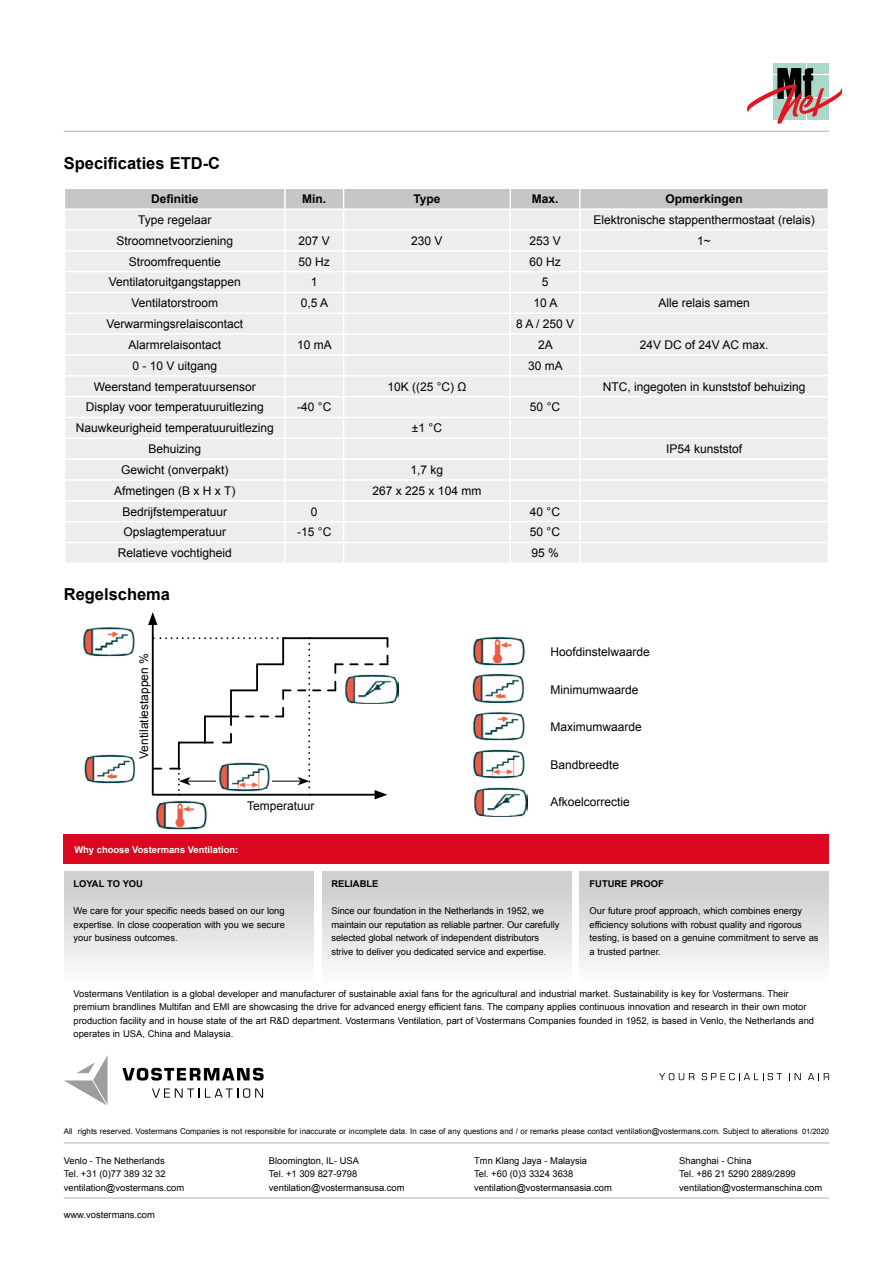
<style>
.page{position:relative;width:893px;height:1263px;background:#fff}
.page>*{position:absolute;margin:0;border:0;box-sizing:border-box;transform-origin:0 0}
.t1{font:700 16.5px "Arial";color:#000}
.t2{font:12px "Arial";color:#000}
.t3{font:700 12px "Arial";color:#000}
.t4{font:9.3px/13.5px "Arial";color:#000}
.t5{font:700 9.3px "Arial";color:#fff}
.t6{font:700 9.3px "Arial";color:#000}
.t7{font:7.95px "Arial";color:#000}
.t8{font:7.5px "Arial";color:#000}
.s1{color:#fff}
</style>
<div class="page">
<div style="left:64px;top:834px;width:765px;height:30px;background:#db0720"></div>
<div style="left:64px;top:871px;width:249px;height:113px;background:linear-gradient(to bottom,#cacaca,#fdfdfd)"></div>
<div style="left:322px;top:871px;width:249px;height:113px;background:linear-gradient(to bottom,#cacaca,#fdfdfd)"></div>
<div style="left:580px;top:871px;width:249px;height:113px;background:linear-gradient(to bottom,#cacaca,#fdfdfd)"></div>
<svg style="left:152px;top:1088px;width:111px;height:10px"></svg>
<svg style="left:122px;top:1068px;width:142px;height:12px"></svg>
<svg style="left:64px;top:1055px;width:44px;height:50px"></svg>
<svg style="left:659px;top:1073px;width:35px;height:7px"></svg>
<svg style="left:702px;top:1073px;width:80px;height:7px"></svg>
<svg style="left:789px;top:1073px;width:12px;height:7px"></svg>
<svg style="left:808px;top:1073px;width:21px;height:7px"></svg>
<hr style="left:64px;top:1142px;width:765px;height:1px;background:#b3b2b2">
<hr style="left:64px;top:131px;width:765px;height:1px;background:#b3b2b2">
<div style="left:773px;top:64px;width:10px;height:10px;background:#abd8ca"></div>
<div style="left:784px;top:64px;width:11px;height:10px;background:#abd8ca"></div>
<div style="left:796px;top:64px;width:10px;height:10px;background:#abd8ca"></div>
<div style="left:807px;top:64px;width:10px;height:10px;background:#abd8ca"></div>
<div style="left:819px;top:64px;width:10px;height:10px;background:#abd8ca"></div>
<svg style="left:747px;top:68px;width:95px;height:56px"></svg>
<hr style="left:64px;top:1198px;width:765px;height:1px;background:#b3b2b2">
<svg style="left:65px;top:188px;width:763px;height:375px;background:#ececec"></svg>
<hr style="left:64px;top:208px;width:221px;height:2px;background:#fff">
<hr style="left:285px;top:208px;width:59px;height:2px;background:#fff">
<hr style="left:344px;top:208px;width:166px;height:2px;background:#fff">
<hr style="left:510px;top:208px;width:70px;height:2px;background:#fff">
<hr style="left:580px;top:208px;width:249px;height:2px;background:#fff">
<hr style="left:64px;top:229px;width:221px;height:2px;background:#fff">
<hr style="left:285px;top:229px;width:59px;height:2px;background:#fff">
<hr style="left:344px;top:229px;width:166px;height:2px;background:#fff">
<hr style="left:510px;top:229px;width:70px;height:2px;background:#fff">
<hr style="left:580px;top:229px;width:249px;height:2px;background:#fff">
<hr style="left:64px;top:271px;width:221px;height:1px;background:#fff">
<hr style="left:285px;top:271px;width:59px;height:1px;background:#fff">
<hr style="left:344px;top:271px;width:166px;height:1px;background:#fff">
<hr style="left:510px;top:271px;width:70px;height:1px;background:#fff">
<hr style="left:580px;top:271px;width:249px;height:1px;background:#fff">
<hr style="left:152px;top:622px;width:2px;height:173px;background:#000">
<svg style="left:148px;top:612px;width:9px;height:13px"></svg>
<svg style="left:153px;top:637px;width:235px;height:162px"></svg>
<img style="left:83px;top:627px;width:52px;height:29px">
<img style="left:84px;top:754px;width:52px;height:30px">
<img style="left:155px;top:800px;width:52px;height:30px">
<img style="left:216px;top:762px;width:56px;height:30px">
<img style="left:472px;top:636px;width:53px;height:30px">
<img style="left:472px;top:674px;width:53px;height:29px">
<img style="left:473px;top:711px;width:52px;height:29px">
<img style="left:473px;top:749px;width:52px;height:30px">
<img style="left:343px;top:674px;width:56px;height:30px">
<img style="left:474px;top:787px;width:53px;height:30px">
<h1 class="t1" style="left:64px;top:152px;width:158px">Specificaties ETD-C</h1>
<p class="t3" style="left:151px;top:191px;width:49px">Definitie</p>
<p class="t3" style="left:302px;top:191px;width:25px">Min.</p>
<p class="t3" style="left:413px;top:191px;width:29px">Type</p>
<p class="t3" style="left:532px;top:191px;width:28px">Max.</p>
<p class="t3" style="left:665px;top:191px;width:79px">Opmerkingen</p>
<p class="t2" style="left:138px;top:212px;width:75px">Type regelaar</p>
<p class="t2" style="left:593px;top:212px;width:223px">Elektronische stappenthermostaat (relais)</p>
<p class="t2" style="left:116px;top:233px;width:118px">Stroomnetvoorziening</p>
<p class="t2" style="left:299px;top:233px;width:33px">207 V</p>
<p class="t2" style="left:411px;top:233px;width:33px">230 V</p>
<p class="t2" style="left:529px;top:233px;width:33px">253 V</p>
<p class="t2" style="left:697px;top:233px;width:15px">1~</p>
<p class="t2" style="left:129px;top:253px;width:94px">Stroomfrequentie</p>
<p class="t2" style="left:299px;top:253px;width:33px">50 Hz</p>
<p class="t2" style="left:529px;top:253px;width:33px">60 Hz</p>
<p class="t2" style="left:109px;top:274px;width:134px">Ventilatoruitgangstappen</p>
<p class="t2" style="left:311px;top:274px;width:8px">1</p>
<p class="t2" style="left:542px;top:274px;width:8px">5</p>
<p class="t2" style="left:131px;top:295px;width:88px">Ventilatorstroom</p>
<p class="t2" style="left:301px;top:295px;width:29px">0,5 A</p>
<p class="t2" style="left:533px;top:295px;width:26px">10 A</p>
<p class="t2" style="left:658px;top:295px;width:93px">Alle relais samen</p>
<p class="t2" style="left:106px;top:316px;width:138px">Verwarmingsrelaiscontact</p>
<p class="t2" style="left:516px;top:316px;width:60px">8 A / 250 V</p>
<p class="t2" style="left:128px;top:337px;width:94px">Alarmrelaisontact</p>
<p class="t2" style="left:297px;top:337px;width:36px">10 mA</p>
<p class="t2" style="left:538px;top:337px;width:16px">2A</p>
<p class="t2" style="left:640px;top:337px;width:130px">24V DC of 24V AC max.</p>
<p class="t2" style="left:132px;top:358px;width:86px">0 - 10 V uitgang</p>
<p class="t2" style="left:528px;top:358px;width:36px">30 mA</p>
<p class="t2" style="left:94px;top:378px;width:163px">Weerstand temperatuursensor</p>
<p class="t2" style="left:387px;top:378px;width:81px">10K ((25 °C) Ω</p>
<p class="t2" style="left:603px;top:378px;width:204px">NTC, ingegoten in kunststof behuizing</p>
<p class="t2" style="left:86px;top:399px;width:180px">Display voor temperatuuruitlezing</p>
<p class="t2" style="left:297px;top:399px;width:36px">-40 °C</p>
<p class="t2" style="left:530px;top:399px;width:32px">50 °C</p>
<p class="t2" style="left:76px;top:420px;width:200px">Nauwkeurigheid temperatuuruitlezing</p>
<p class="t2" style="left:412px;top:420px;width:32px">±1 °C</p>
<p class="t2" style="left:148px;top:441px;width:54px">Behuizing</p>
<p class="t2" style="left:666px;top:441px;width:78px">IP54 kunststof</p>
<p class="t2" style="left:121px;top:462px;width:109px">Gewicht (onverpakt)</p>
<p class="t2" style="left:411px;top:462px;width:34px">1,7 kg</p>
<p class="t2" style="left:114px;top:483px;width:123px">Afmetingen (B x H x T)</p>
<p class="t2" style="left:373px;top:483px;width:110px">267 x 225 x 104 mm</p>
<p class="t2" style="left:122px;top:503px;width:106px">Bedrijfstemperatuur</p>
<p class="t2" style="left:311px;top:503px;width:8px">0</p>
<p class="t2" style="left:530px;top:503px;width:32px">40 °C</p>
<p class="t2" style="left:123px;top:524px;width:104px">Opslagtemperatuur</p>
<p class="t2" style="left:297px;top:524px;width:36px">-15 °C</p>
<p class="t2" style="left:530px;top:524px;width:32px">50 °C</p>
<p class="t2" style="left:118px;top:545px;width:116px">Relatieve vochtigheid</p>
<p class="t2" style="left:531px;top:545px;width:29px">95 %</p>
<h1 class="t1" style="left:64px;top:583px;width:108px">Regelschema</h1>
<p class="t2" style="left:136px;top:759px;width:107px;rotate:-90deg">Ventilatiestappen %</p>
<p class="t2" style="left:550px;top:644px;width:101px">Hoofdinstelwaarde</p>
<p class="t2" style="left:550px;top:682px;width:90px">Minimumwaarde</p>
<p class="t2" style="left:550px;top:719px;width:93px">Maximumwaarde</p>
<p class="t2" style="left:550px;top:757px;width:70px">Bandbreedte</p>
<p class="t2" style="left:247px;top:798px;width:69px">Temperatuur</p>
<p class="t2" style="left:550px;top:794px;width:81px">Afkoelcorrectie</p>
<p class="t5" style="left:74px;top:843px;width:165px">Why choose Vostermans Ventilation:</p>
<p class="t6" style="left:74px;top:878px;width:71px">LOYAL TO YOU</p>
<p class="t4" style="left:74px;top:904px;width:213px;text-align:justify">We care for your specific needs based on our long expertise. In close cooperation with you we secure your business outcomes.</p>
<p class="t6" style="left:332px;top:878px;width:48px">RELIABLE</p>
<p class="t4" style="left:332px;top:904px;width:229px">Since our foundation in the Netherlands in 1952, we maintain our reputation as reliable partner. Our carefully selected global network of independent distributors strive to deliver you dedicated service and expertise.</p>
<p class="t6" style="left:589px;top:878px;width:76px">FUTURE PROOF</p>
<p class="t4" style="left:589px;top:904px;width:231px">Our future proof approach, which combines energy efficiency solutions with robust quality and rigorous testing, is based on a genuine commitment to serve as a trusted partner.</p>
<p class="t4" style="left:74px;top:987px;width:742px">Vostermans Ventilation is a global developer and manufacturer of sustainable axial fans for the agricultural and industrial market. Sustainability is key for Vostermans. Their premium brandlines Multifan and EMI are showcasing the drive for advanced energy efficient fans. The company applies continuous innovation and research in their own motor production facility and in house state of the art R&amp;D department. Vostermans Ventilation, part of Vostermans Companies founded in 1952, is based in Venlo, the Netherlands and operates in USA, China and Malaysia.</p>
<p class="t7" style="left:64px;top:1126px;width:767px">All rights reserved. Vostermans Companies is not responsible for inaccurate or incomplete data. In case of any questions and / or remarks please contact ventilation@vostermans.com. Subject to alterations <span class="s1">00/0000</span></p>
<p class="t8" style="left:802px;top:1126px;width:29px">01/2020</p>
<p class="t4" style="left:64px;top:1153px;width:122px">Venlo - The Netherlands<br>Tel. +31 (0)77 389 32 32 ventilation@vostermans.com</p>
<p class="t4" style="left:64px;top:1207px;width:93px">www.vostermans.com</p>
<p class="t4" style="left:269px;top:1153px;width:137px">Bloomington, IL- USA<br>Tel. +1 309 827-9798 ventilation@vostermansusa.com</p>
<p class="t4" style="left:474px;top:1153px;width:139px">Tmn Klang Jaya - Malaysia<br>Tel. +60 (0)3 3324 3638 ventilation@vostermansasia.com</p>
<p class="t4" style="left:679px;top:1153px;width:144px">Shanghai - China<br>Tel. +86 21 5290 2889/2899 ventilation@vostermanschina.com</p>
</div>
